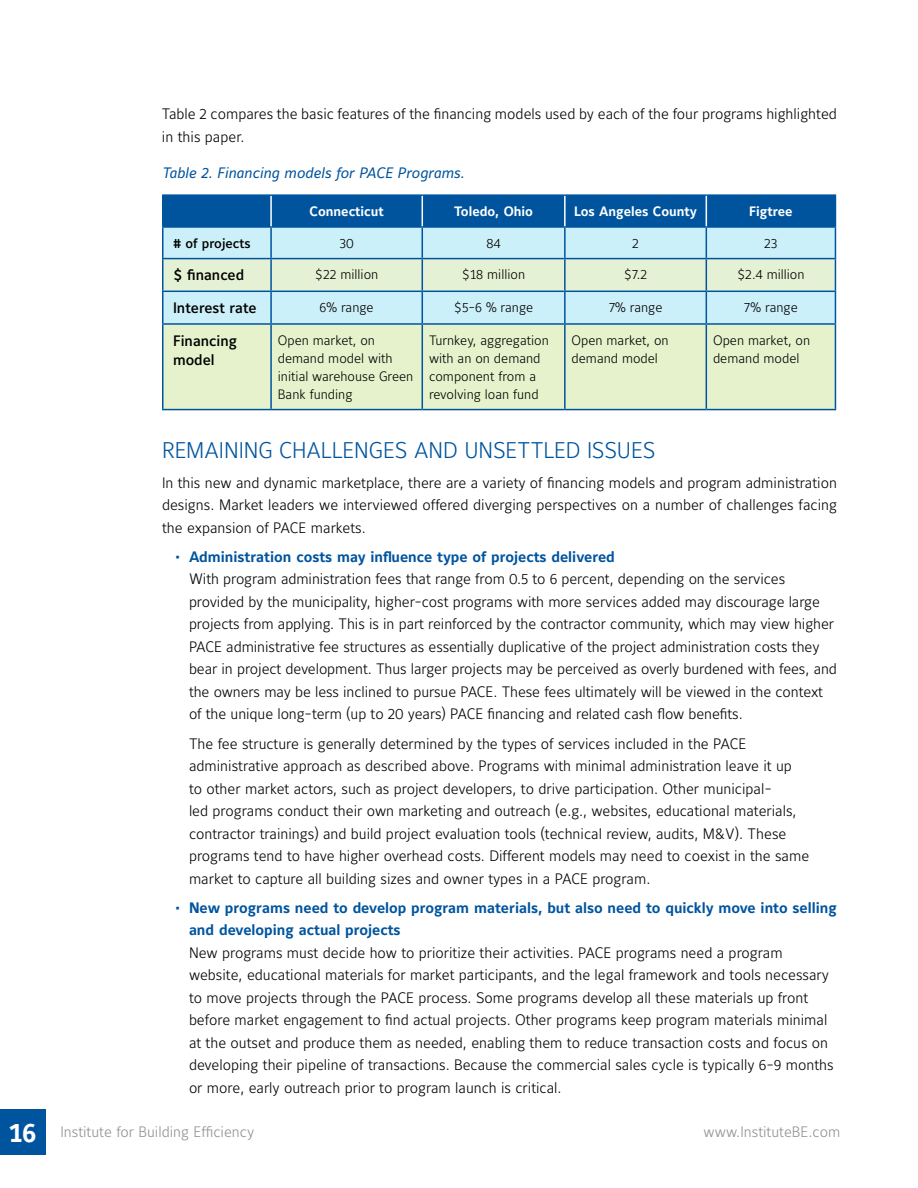
<style>
.page{position:relative;width:918px;height:1188px;background:#fff}
.page>*{position:absolute;margin:0;border:0;box-sizing:border-box;transform-origin:0 0}
.t1{font:22.5px "Maurea Light Lf";color:#00549e}
.t2{font:15px/22.5px "Maurea Light Lf";color:#000}
.t3{font:15px/22.5px "Maurea Bold Lf";color:#00549e}
.t4{font:15px "Maurea Light Lf";color:#919195}
.t5{font:15px "Maurea Regular Italic Lf";color:#00549e}
.t6{font:15px/18.8px "Maurea Medium Lf";color:#000}
.t7{font:13.5px/18px "Maurea Light Lf";color:#000}
.t8{font:13.5px "Maurea Bold Lf";color:#fff}
.t9{font:13.5px "Maurea Medium Lf";color:#000}
.s1{font-family:"Maurea Bold Lf";font-size:27px;color:#fff}
</style>
<div class="page">
<div style="left:0;top:1110px;width:45px;height:45px;background:#00549e"></div>
<div style="left:164px;top:196px;width:671px;height:30px;background:#00549e"></div>
<div style="left:164px;top:228px;width:671px;height:95px;background:#ccf0f9"></div>
<div style="left:164px;top:259px;width:671px;height:32px;background:#e5f1d4"></div>
<div style="left:164px;top:325px;width:671px;height:84px;background:#e6f2cc"></div>
<hr style="left:162px;top:194px;width:109px;height:2px;background:#00549e">
<hr style="left:162px;top:196px;width:2px;height:30px;background:#00549e">
<hr style="left:271px;top:194px;width:151px;height:2px;background:#00549e">
<hr style="left:422px;top:194px;width:143px;height:2px;background:#00549e">
<hr style="left:565px;top:194px;width:141px;height:2px;background:#00549e">
<hr style="left:706px;top:194px;width:130px;height:2px;background:#00549e">
<hr style="left:835px;top:196px;width:1px;height:30px;background:#00549e">
<hr style="left:162px;top:226px;width:109px;height:2px;background:#00549e">
<hr style="left:271px;top:226px;width:151px;height:2px;background:#00549e">
<hr style="left:422px;top:226px;width:143px;height:2px;background:#00549e">
<hr style="left:565px;top:226px;width:141px;height:2px;background:#00549e">
<hr style="left:706px;top:226px;width:130px;height:2px;background:#00549e">
<hr style="left:270px;top:196px;width:2px;height:30px;background:#fff">
<hr style="left:422px;top:196px;width:1px;height:30px;background:#fff">
<hr style="left:564px;top:196px;width:2px;height:30px;background:#fff">
<hr style="left:706px;top:196px;width:1px;height:30px;background:#fff">
<hr style="left:162px;top:228px;width:2px;height:30px;background:#00549e">
<hr style="left:270px;top:228px;width:2px;height:30px;background:#00549e">
<hr style="left:422px;top:228px;width:1px;height:30px;background:#00549e">
<hr style="left:564px;top:228px;width:2px;height:30px;background:#00549e">
<hr style="left:706px;top:228px;width:1px;height:30px;background:#00549e">
<hr style="left:835px;top:228px;width:1px;height:30px;background:#00549e">
<hr style="left:162px;top:258px;width:109px;height:1px;background:#00549e">
<hr style="left:162px;top:259px;width:2px;height:32px;background:#00549e">
<hr style="left:271px;top:258px;width:151px;height:1px;background:#00549e">
<hr style="left:270px;top:259px;width:2px;height:32px;background:#00549e">
<hr style="left:422px;top:258px;width:143px;height:1px;background:#00549e">
<hr style="left:422px;top:259px;width:1px;height:32px;background:#00549e">
<hr style="left:565px;top:258px;width:141px;height:1px;background:#00549e">
<hr style="left:564px;top:259px;width:2px;height:32px;background:#00549e">
<hr style="left:706px;top:258px;width:130px;height:1px;background:#00549e">
<hr style="left:706px;top:259px;width:1px;height:32px;background:#00549e">
<hr style="left:835px;top:259px;width:1px;height:32px;background:#00549e">
<hr style="left:162px;top:291px;width:109px;height:1px;background:#00549e">
<hr style="left:162px;top:292px;width:2px;height:31px;background:#00549e">
<hr style="left:271px;top:291px;width:151px;height:1px;background:#00549e">
<hr style="left:270px;top:292px;width:2px;height:31px;background:#00549e">
<hr style="left:422px;top:291px;width:143px;height:1px;background:#00549e">
<hr style="left:422px;top:292px;width:1px;height:31px;background:#00549e">
<hr style="left:565px;top:291px;width:141px;height:1px;background:#00549e">
<hr style="left:564px;top:292px;width:2px;height:31px;background:#00549e">
<hr style="left:706px;top:291px;width:130px;height:1px;background:#00549e">
<hr style="left:706px;top:292px;width:1px;height:31px;background:#00549e">
<hr style="left:835px;top:292px;width:1px;height:31px;background:#00549e">
<hr style="left:162px;top:323px;width:109px;height:2px;background:#00549e">
<hr style="left:162px;top:325px;width:2px;height:84px;background:#00549e">
<hr style="left:271px;top:323px;width:151px;height:2px;background:#00549e">
<hr style="left:270px;top:325px;width:2px;height:84px;background:#00549e">
<hr style="left:422px;top:323px;width:143px;height:2px;background:#00549e">
<hr style="left:422px;top:325px;width:1px;height:84px;background:#00549e">
<hr style="left:565px;top:323px;width:141px;height:2px;background:#00549e">
<hr style="left:564px;top:325px;width:2px;height:84px;background:#00549e">
<hr style="left:706px;top:323px;width:130px;height:2px;background:#00549e">
<hr style="left:706px;top:325px;width:1px;height:84px;background:#00549e">
<hr style="left:835px;top:325px;width:1px;height:84px;background:#00549e">
<hr style="left:162px;top:409px;width:109px;height:1px;background:#00549e">
<hr style="left:271px;top:409px;width:151px;height:1px;background:#00549e">
<hr style="left:422px;top:409px;width:143px;height:1px;background:#00549e">
<hr style="left:565px;top:409px;width:141px;height:1px;background:#00549e">
<hr style="left:706px;top:409px;width:130px;height:1px;background:#00549e">
<p class="t2" style="left:162px;top:103px;width:677px">Table 2 compares the basic features of the financing models used by each of the four programs highlighted in this paper.</p>
<p class="t5" style="left:162px;top:164px;width:304px">Table 2. Financing models for PACE Programs.</p>
<p class="t8" style="left:310px;top:204px;width:76px">Connecticut</p>
<p class="t8" style="left:454px;top:204px;width:80px">Toledo, Ohio</p>
<p class="t8" style="left:574px;top:204px;width:124px">Los Angeles County</p>
<p class="t8" style="left:749px;top:204px;width:45px">Figtree</p>
<p class="t9" style="left:173px;top:236px;width:79px"># of projects</p>
<p class="t7" style="left:340px;top:235px;width:16px">30</p>
<p class="t7" style="left:486px;top:235px;width:16px">84</p>
<p class="t7" style="left:632px;top:235px;width:8px">2</p>
<p class="t7" style="left:764px;top:235px;width:15px">23</p>
<p class="t6" style="left:173px;top:267px;width:73px">$ financed</p>
<p class="t7" style="left:315px;top:266px;width:65px">$22 million</p>
<p class="t7" style="left:462px;top:266px;width:65px">$18 million</p>
<p class="t7" style="left:624px;top:266px;width:25px">$7.2</p>
<p class="t7" style="left:737px;top:266px;width:69px">$2.4 million</p>
<p class="t6" style="left:173px;top:299px;width:85px">Interest rate</p>
<p class="t7" style="left:320px;top:299px;width:56px">6% range</p>
<p class="t7" style="left:454px;top:299px;width:81px">$5-6 % range</p>
<p class="t7" style="left:609px;top:299px;width:55px">7% range</p>
<p class="t7" style="left:744px;top:299px;width:55px">7% range</p>
<p class="t6" style="left:173px;top:332px;width:66px">Financing model</p>
<p class="t7" style="left:278px;top:332px;width:137px">Open market, on demand model with initial warehouse Green<br>Bank funding</p>
<p class="t7" style="left:429px;top:332px;width:121px">Turnkey, aggregation with an on demand component from a revolving loan fund</p>
<p class="t7" style="left:572px;top:332px;width:99px">Open market, on demand model</p>
<p class="t7" style="left:713px;top:332px;width:99px">Open market, on demand model</p>
<h1 class="t1" style="left:162px;top:438px;width:495px">REMAINING CHALLENGES AND UNSETTLED ISSUES</h1>
<p class="t2" style="left:162px;top:472px;width:677px;text-align:justify">In this new and dynamic marketplace, there are a variety of financing models and program administration designs. Market leaders we interviewed offered diverging perspectives on a number of challenges facing the expansion of PACE markets.</p>
<p class="t3" style="left:176px;top:546px;width:441px">• Administration costs may influence type of projects delivered</p>
<p class="t2" style="left:189px;top:569px;width:650px">With program administration fees that range from 0.5 to 6 percent, depending on the services provided by the municipality, higher-cost programs with more services added may discourage large projects from applying. This is in part reinforced by the contractor community, which may view higher PACE administrative fee structures as essentially duplicative of the project administration costs they bear in project development. Thus larger projects may be perceived as overly burdened with fees, and the owners may be less inclined to pursue PACE. These fees ultimately will be viewed in the context of the unique long-term (up to 20 years) PACE financing and related cash flow benefits.</p>
<p class="t2" style="left:189px;top:733px;width:622px">The fee structure is generally determined by the types of services included in the PACE administrative approach as described above. Programs with minimal administration leave it up<br>to other market actors, such as project developers, to drive participation. Other municipal-<br>led programs conduct their own marketing and outreach (e.g., websites, educational materials, contractor trainings) and build project evaluation tools (technical review, audits, M&amp;V). These programs tend to have higher overhead costs. Different models may need to coexist in the same market to capture all building sizes and owner types in a PACE program.</p>
<p class="t3" style="left:189px;top:897px;width:649px;text-indent:-14px">• New programs need to develop program materials, but also need to quickly move into selling and developing actual projects</p>
<p class="t2" style="left:189px;top:942px;width:646px">New programs must decide how to prioritize their activities. PACE programs need a program website, educational materials for market participants, and the legal framework and tools necessary to move projects through the PACE process. Some programs develop all these materials up front before market engagement to find actual projects. Other programs keep program materials minimal at the outset and produce them as needed, enabling them to reduce transaction costs and focus on developing their pipeline of transactions. Because the commercial sales cycle is typically 6-9 months or more, early outreach prior to program launch is critical.</p>
<p class="t4" style="left:9px;top:1124px;width:247px"><span class="s1">16</span> Institute for Building Efficiency</p>
<p class="t4" style="left:704px;top:1124px;width:138px">www.InstituteBE.com</p>
</div>
